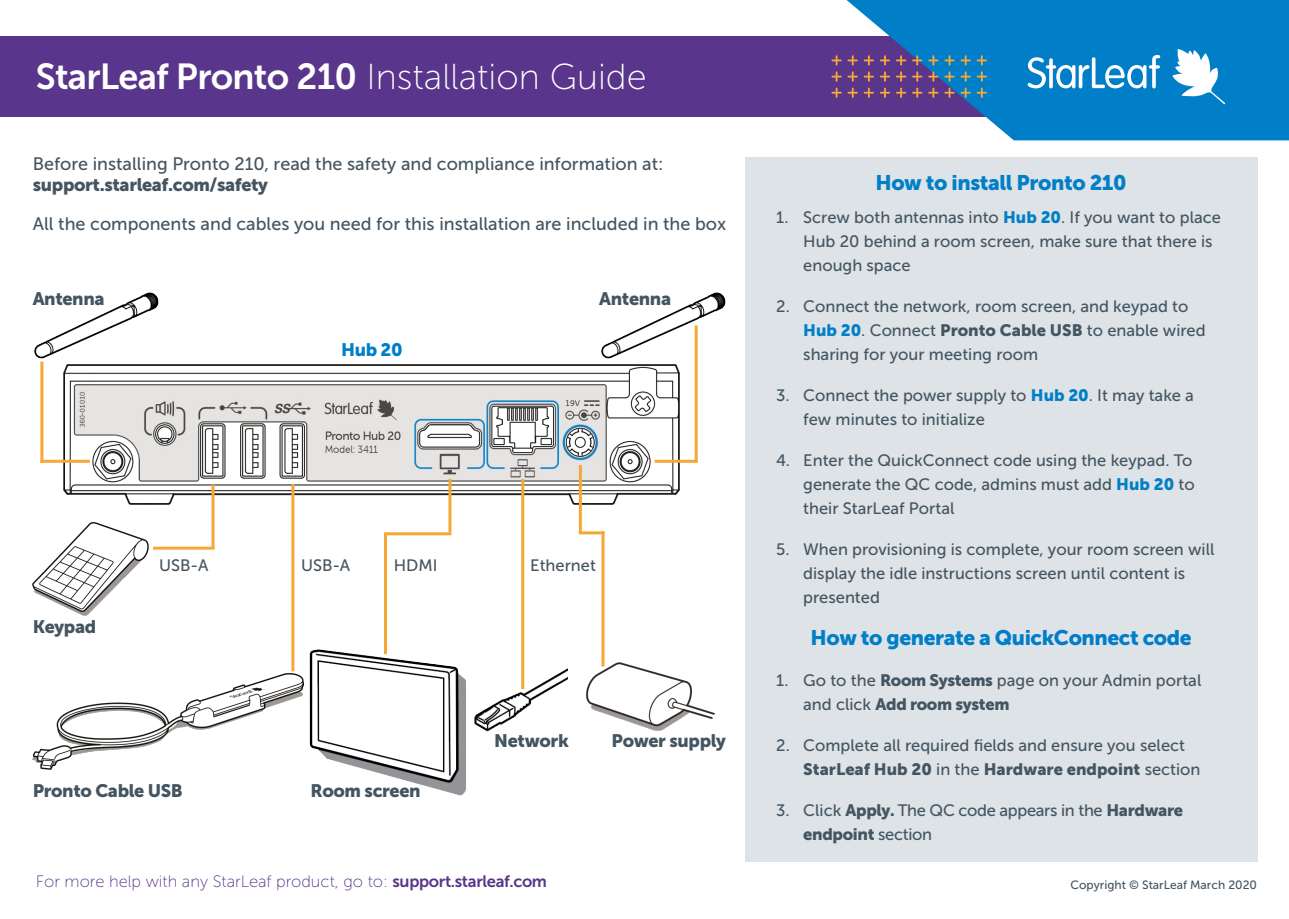
<style>
.page{position:relative;width:1289px;height:919px;background:#fff}
.page>*{position:absolute;margin:0;border:0;box-sizing:border-box;transform-origin:0 0}
.t1{font:36px "Museo Sans 700";letter-spacing:-.02em;color:#fff}
.t2{font:21px "Museo Sans 900";letter-spacing:-.02em;color:#007fc8}
.t3{font:18px/21.6px "Museo Sans 500";color:#445562}
.t4{font:18px "Museo Sans 900";letter-spacing:-.02em;color:#445562}
.t5{font:18px "Museo Sans 900";color:#007fc8}
.t6{font:16.5px/24px "Museo Sans 500";color:#445562}
.t7{font:16.5px "Museo Sans 100";color:#59358b}
.t8{font:16.5px/24px "Museo Sans 500";letter-spacing:-.02em;color:#445562}
.t9{font:12px "Museo Sans 500";color:#445562}
.s1{font-family:"Museo Sans 100"}
.s2{font-family:"Museo Sans 900"}
.s3{font-family:"Museo Sans 900";color:#007fc8}
.s4{font-family:"Museo Sans 700"}
</style>
<div class="page">
<img style="left:64px;top:364px;width:615px;height:140px">
<img style="left:309px;top:649px;width:157px;height:147px">
<div style="left:745px;top:157px;width:511px;height:704px;background:#dde3e6"></div>
<img style="left:475px;top:664px;width:92px;height:67px">
<hr style="left:153px;top:546px;width:61px;height:3px;background:#f7a736">
<hr style="left:384px;top:532px;width:67px;height:3px;background:#f7a736">
<hr style="left:40px;top:459px;width:50px;height:3px;background:#f7a736">
<hr style="left:654px;top:459px;width:43px;height:3px;background:#f7a736">
<hr style="left:40px;top:361px;width:3px;height:101px;background:#f7a736">
<hr style="left:694px;top:325px;width:3px;height:137px;background:#f7a736">
<hr style="left:601px;top:531px;width:3px;height:135px;background:#f7a736">
<hr style="left:211px;top:484px;width:3px;height:64px;background:#f7a736">
<hr style="left:579px;top:465px;width:3px;height:68px;background:#f7a736">
<hr style="left:448px;top:479px;width:3px;height:53px;background:#f7a736">
<hr style="left:521px;top:479px;width:3px;height:210px;background:#f7a736">
<hr style="left:384px;top:533px;width:3px;height:121px;background:#f7a736">
<hr style="left:291px;top:484px;width:3px;height:187px;background:#f7a736">
<hr style="left:579px;top:531px;width:25px;height:3px;background:#f7a736">
<img style="left:34px;top:292px;width:125px;height:67px">
<img style="left:601px;top:292px;width:125px;height:67px">
<img style="left:586px;top:662px;width:128px;height:68px">
<img style="left:33px;top:523px;width:116px;height:92px">
<img style="left:33px;top:674px;width:270px;height:95px">
<div style="left:0;top:36px;width:1087px;height:81px;background:#59358b"></div>
<svg style="left:846px;top:0;width:442px;height:140px;fill:#007fc8"></svg>
<svg style="left:1027px;top:55px;width:133px;height:33px;background:#51a7d9"></svg>
<svg style="left:1172px;top:49px;width:53px;height:55px"></svg>
<svg style="left:831px;top:55px;width:10px;height:27px"></svg>
<svg style="left:847px;top:55px;width:10px;height:27px"></svg>
<svg style="left:863px;top:55px;width:27px;height:27px"></svg>
<svg style="left:896px;top:55px;width:10px;height:27px"></svg>
<svg style="left:912px;top:55px;width:10px;height:27px"></svg>
<svg style="left:928px;top:55px;width:10px;height:27px"></svg>
<svg style="left:944px;top:55px;width:10px;height:27px"></svg>
<svg style="left:960px;top:55px;width:10px;height:27px"></svg>
<svg style="left:976px;top:55px;width:10px;height:27px"></svg>
<svg style="left:831px;top:88px;width:10px;height:10px"></svg>
<svg style="left:847px;top:88px;width:10px;height:10px"></svg>
<svg style="left:863px;top:88px;width:27px;height:10px"></svg>
<svg style="left:896px;top:88px;width:10px;height:10px"></svg>
<svg style="left:912px;top:88px;width:10px;height:10px"></svg>
<svg style="left:928px;top:88px;width:10px;height:10px"></svg>
<svg style="left:944px;top:88px;width:10px;height:10px"></svg>
<svg style="left:960px;top:88px;width:10px;height:10px"></svg>
<svg style="left:976px;top:88px;width:10px;height:10px"></svg>
<h1 class="t1" style="left:36px;top:57px;width:612px">StarLeaf Pronto 210 <span class="s1">Installation Guide</span></h1>
<p class="t3" style="left:33px;top:153px;width:632px">Before installing Pronto 210, read the safety and compliance information at: <span class="s2">support.starleaf.com/safety</span></p>
<p class="t3" style="left:33px;top:213px;width:695px">All the components and cables you need for this installation are included in the box</p>
<p class="t4" style="left:33px;top:288px;width:73px">Antenna</p>
<p class="t4" style="left:599px;top:288px;width:73px">Antenna</p>
<p class="t5" style="left:341px;top:340px;width:63px">Hub 20</p>
<p class="t4" style="left:33px;top:616px;width:65px">Keypad</p>
<p class="t6" style="left:159px;top:554px;width:51px">USB-A</p>
<p class="t6" style="left:301px;top:554px;width:51px">USB-A</p>
<p class="t6" style="left:394px;top:554px;width:45px">HDMI</p>
<p class="t6" style="left:530px;top:554px;width:67px">Ethernet</p>
<p class="t4" style="left:494px;top:730px;width:76px">Network</p>
<p class="t4" style="left:611px;top:730px;width:116px">Power supply</p>
<p class="t4" style="left:33px;top:780px;width:151px">Pronto Cable USB</p>
<p class="t4" style="left:310px;top:780px;width:112px">Room screen</p>
<p class="t2" style="left:875px;top:171px;width:253px">How to install Pronto 210</p>
<p class="t6" style="left:803px;top:205px;width:419px;text-indent:-27px">1. Screw both antennas into <span class="s3">Hub 20</span>. If you want to place<br>Hub 20 behind a room screen, make sure that there is enough space</p>
<p class="t6" style="left:803px;top:294px;width:404px;text-indent:-27px">2. Connect the network, room screen, and keypad to<br><span class="s3">Hub 20</span>. Connect <span class="s2">Pronto Cable USB</span> to enable wired sharing for your meeting room</p>
<p class="t6" style="left:803px;top:383px;width:392px;text-indent:-27px">3. Connect the power supply to <span class="s3">Hub 20</span>. It may take a few minutes to initialize</p>
<p class="t6" style="left:803px;top:448px;width:393px;text-indent:-27px">4. Enter the QuickConnect code using the keypad. To generate the QC code, admins must add <span class="s3">Hub 20</span> to their StarLeaf Portal</p>
<p class="t6" style="left:803px;top:537px;width:412px;text-indent:-27px">5. When provisioning is complete, your room screen will display the idle instructions screen until content is presented</p>
<p class="t2" style="left:810px;top:626px;width:383px">How to generate a QuickConnect code</p>
<p class="t6" style="left:803px;top:668px;width:399px;text-indent:-27px">1. Go to the <span class="s2">Room Systems</span> page on your Admin portal and click <span class="s2">Add room system</span></p>
<p class="t6" style="left:803px;top:733px;width:399px;text-indent:-27px">2. Complete all required fields and ensure you select<br><span class="s2">StarLeaf Hub 20</span> in the <span class="s2">Hardware endpoint</span> section</p>
<p class="t8" style="left:803px;top:798px;width:381px;text-indent:-27px">3. Click <span class="s2">Apply.</span> The QC code appears in the <span class="s2">Hardware endpoint</span> section</p>
<p class="t7" style="left:36px;top:872px;width:513px">For more help with any StarLeaf product, go to: <span class="s4">support.starleaf.com</span></p>
<p class="t9" style="left:1070px;top:878px;width:188px">Copyright © StarLeaf March 2020</p>
</div>
